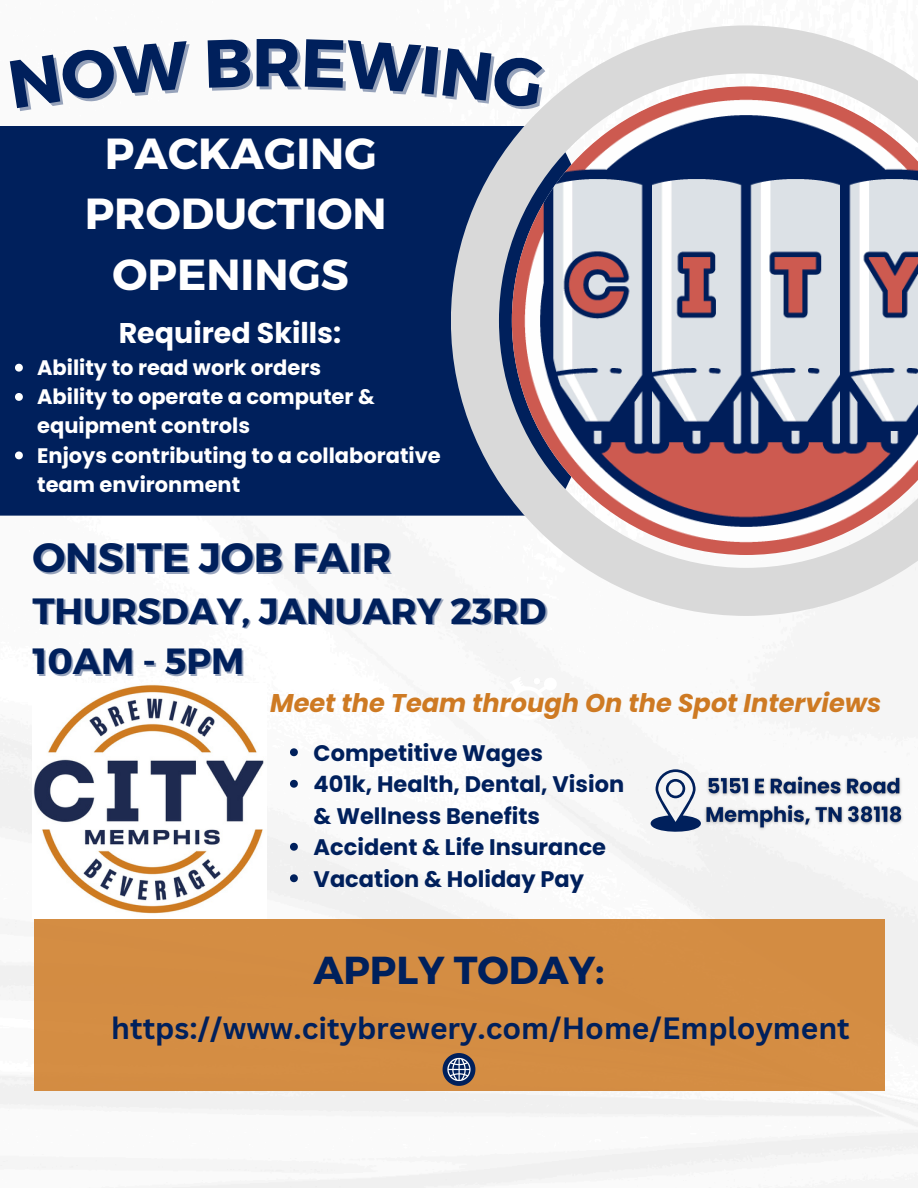
<style>
.page{position:relative;width:918px;height:1188px;background:#fff}
.page>*{position:absolute;margin:0;border:0;box-sizing:border-box;transform-origin:0 0}
.t1{font:700 67.65px "Montserrat";color:#00205c}
.t2{font:700 43.5px/60.8px "Montserrat";color:#fff;text-align:center}
.t3{font:700 40.95px "Montserrat";color:#00205c}
.t4{font:700 39px "Montserrat";color:#00205c}
.t5{font:700 36.45px "Montserrat";color:#00205c}
.t6{font:700 30px "Canva Sans";color:#00205c}
.t7{font:700 28.5px "Poppins";color:#fff}
.t8{font:italic 700 25.65px "Poppins";color:#ce7a23}
.t9{font:700 22.5px/31.5px "Poppins";color:#00205c}
.t10{font:700 21px/29.2px "Poppins";color:#fff}
</style>
<div class="page">
<img style="left:0;top:626px;width:918px;height:562px">
<div style="left:0;top:126px;width:451px;height:390px;background:#00205c"></div>
<svg style="left:451px;top:25px;width:467px;height:591px"></svg>
<svg style="left:119px;top:674px;width:36px;height:10px"></svg>
<svg style="left:501px;top:677px;width:56px;height:45px"></svg>
<div style="left:34px;top:919px;width:850px;height:172px;background:#d48d43"></div>
<img style="left:32px;top:684px;width:234px;height:235px">
<svg style="left:443px;top:1053px;width:32px;height:33px"></svg>
<svg style="left:651px;top:769px;width:50px;height:64px"></svg>
<svg style="left:290px;top:748px;width:8px;height:8px"></svg>
<svg style="left:290px;top:780px;width:8px;height:8px"></svg>
<svg style="left:290px;top:843px;width:8px;height:8px"></svg>
<svg style="left:290px;top:874px;width:8px;height:8px"></svg>
<img style="left:701px;top:771px;width:208px;height:64px">
<svg style="left:15px;top:364px;width:8px;height:8px"></svg>
<svg style="left:15px;top:393px;width:8px;height:8px"></svg>
<svg style="left:15px;top:451px;width:8px;height:8px"></svg>
<svg style="left:451px;top:39px;width:93px;height:70px"></svg>
<p class="t1" style="left:252px;top:18px;width:50px">R</p>
<p class="t2" style="left:85px;top:121px;width:304px">PACKAGING<br>PRODUCTION<br>OPENINGS</p>
<h3 class="t7" style="left:119px;top:314px;width:224px">Required Skills:</h3>
<p class="t10" style="left:37px;top:353px;width:405px">Ability to read work orders<br>Ability to operate a computer &amp; equipment controls<br>Enjoys contributing to a collaborative team environment</p>
<p class="t3" style="left:32px;top:531px;width:361px">ONSITE JOB FAIR</p>
<p class="t5" style="left:32px;top:587px;width:516px">THURSDAY, JANUARY 23RD</p>
<p class="t5" style="left:32px;top:638px;width:213px">10AM - 5PM</p>
<h3 class="t8" style="left:270px;top:685px;width:613px">Meet the Team through On the Spot Interviews</h3>
<p class="t9" style="left:314px;top:737px;width:231px">Competitive Wages</p>
<p class="t9" style="left:314px;top:769px;width:312px">401k, Health, Dental, Vision &amp; Wellness Benefits</p>
<p class="t9" style="left:314px;top:832px;width:294px">Accident &amp; Life Insurance<br>Vacation &amp; Holiday Pay</p>
<p class="t4" style="left:313px;top:945px;width:293px">APPLY TODAY:</p>
<h4 class="t6" style="left:111px;top:1007px;width:740px">https://www.citybrewery.com/Home/Employment</h4>
</div>
